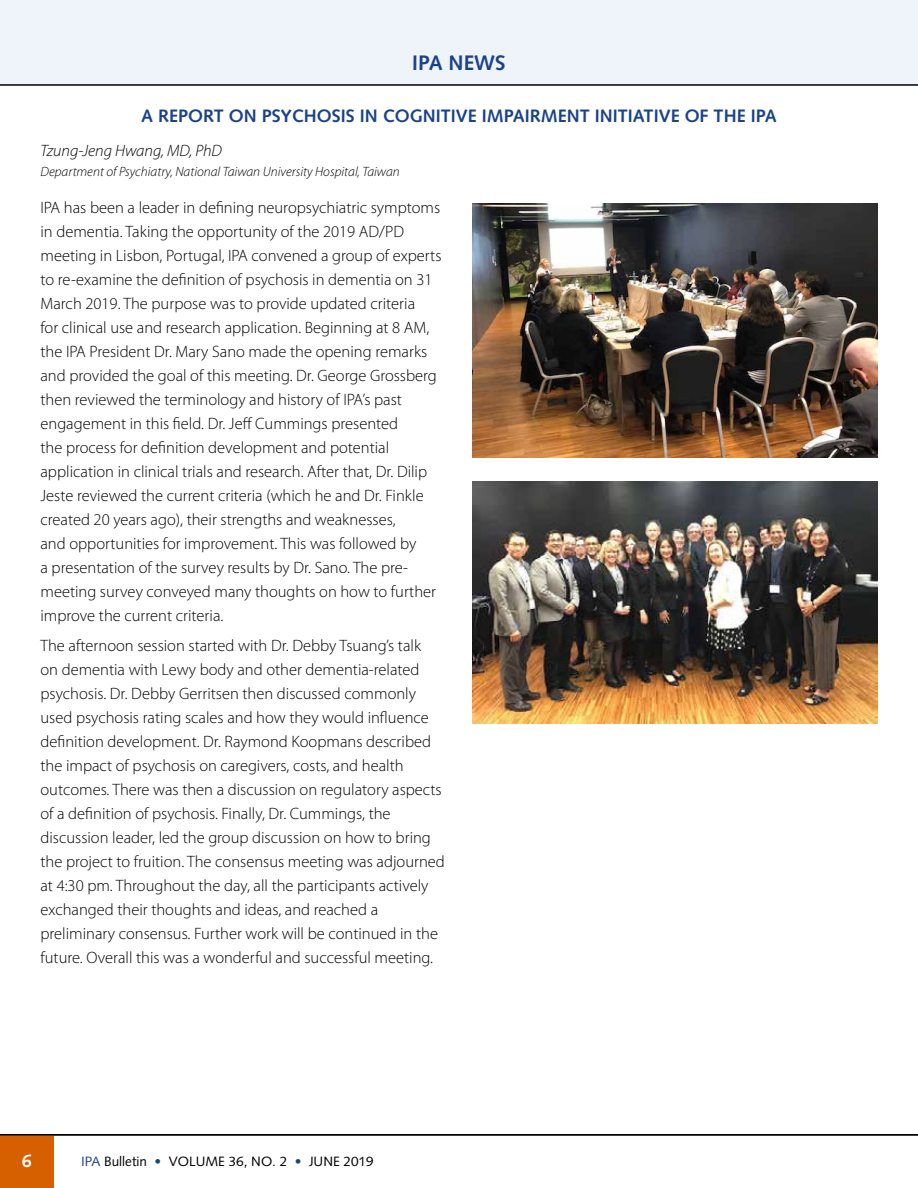
<style>
.page{position:relative;width:918px;height:1188px;background:#fff}
.page>*{position:absolute;margin:0;border:0;box-sizing:border-box;transform-origin:0 0}
.Sub_1{font:700 21px "Syntax";color:#1a428a}
.centered_head{font:700 18px "Syntax";color:#1a428a}
.t1{font:700 18px "Syntax";color:#fff}
.Body_light__05{font:300 16.5px/24px "Myriad Pro";color:#000}
.Author{font:italic 300 16.5px "Myriad Pro";color:#000}
.Institution{font:italic 300 13.5px "Myriad Pro";color:#000}
.t2{font:13.5px "Syntax";color:#000}
.s1{color:#1a428a}
</style>
<div class="page">
<div style="left:0;top:0;width:918px;height:84px;background:#eff3fa"></div>
<div style="left:0;top:1135px;width:54px;height:53px;background:#d65f00"></div>
<hr style="left:0;top:1134px;width:918px;height:2px;background:#000">
<hr style="left:0;top:84px;width:918px;height:2px;background:#000">
<img style="left:472px;top:482px;width:406px;height:242px">
<img style="left:472px;top:203px;width:406px;height:255px">
<p class="Sub_1" style="left:412px;top:51px;width:95px">IPA NEWS</p>
<p class="centered_head" style="left:141px;top:105px;width:637px">A REPORT ON PSYCHOSIS IN COGNITIVE IMPAIRMENT INITIATIVE OF THE IPA</p>
<p class="Author" style="left:40px;top:141px;width:183px">Tzung-Jeng Hwang, MD, PhD</p>
<p class="Institution" style="left:40px;top:163px;width:361px">Department of Psychiatry, National Taiwan University Hospital, Taiwan</p>
<p class="Body_light__05" style="left:40px;top:196px;width:403px">IPA has been a leader in defining neuropsychiatric symptoms in dementia. Taking the opportunity of the 2019 AD/PD meeting in Lisbon, Portugal, IPA convened a group of experts to re-examine the definition of psychosis in dementia on 31<br>March 2019. The purpose was to provide updated criteria<br>for clinical use and research application. Beginning at 8 AM, the IPA President Dr. Mary Sano made the opening remarks and provided the goal of this meeting. Dr. George Grossberg then reviewed the terminology and history of IPA’s past engagement in this field. Dr. Jeff Cummings presented<br>the process for definition development and potential application in clinical trials and research. After that, Dr. Dilip Jeste reviewed the current criteria (which he and Dr. Finkle created 20 years ago), their strengths and weaknesses,<br>and opportunities for improvement. This was followed by<br>a presentation of the survey results by Dr. Sano. The pre&shy;meeting survey conveyed many thoughts on how to further improve the current criteria.</p>
<p class="Body_light__05" style="left:40px;top:633px;width:406px">The afternoon session started with Dr. Debby Tsuang’s talk<br>on dementia with Lewy body and other dementia-related psychosis. Dr. Debby Gerritsen then discussed commonly used psychosis rating scales and how they would influence definition development. Dr. Raymond Koopmans described the impact of psychosis on caregivers, costs, and health outcomes. There was then a discussion on regulatory aspects of a definition of psychosis. Finally, Dr. Cummings, the discussion leader, led the group discussion on how to bring the project to fruition. The consensus meeting was adjourned at 4:30 pm. Throughout the day, all the participants actively exchanged their thoughts and ideas, and reached a preliminary consensus. Further work will be continued in the future. Overall this was a wonderful and successful meeting.</p>
<p class="t1" style="left:22px;top:1151px;width:12px">6</p>
<p class="t2" style="left:81px;top:1153px;width:294px"><span class="s1">IPA</span> Bulletin <span class="s1">•</span> VOLUME 36, NO. 2 <span class="s1">•</span> JUNE 2019</p>
</div>
